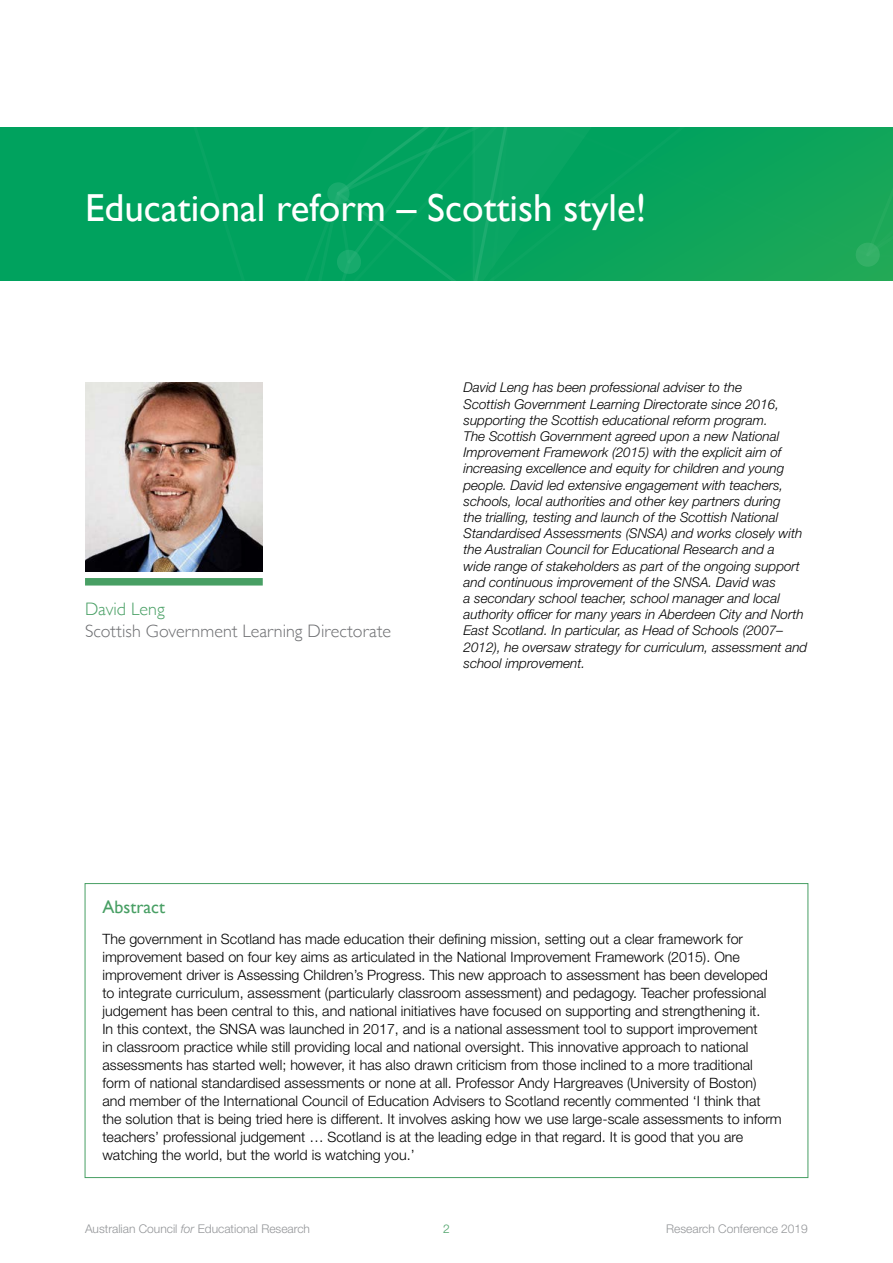
<style>
.page{position:relative;width:893px;height:1263px;background:#fff}
.page>*{position:absolute;margin:0;border:0;box-sizing:border-box;transform-origin:0 0}
.t1{font:39px "Gill Sans";color:#fff}
.t2{font:300 18px "Gill Sans";letter-spacing:.005em;color:#6d6e71}
.t3{font:300 18px "Gill Sans";letter-spacing:-.005em;color:#489f64}
.t4{font:18px "Gill Sans";color:#489f64}
.t5{font:300 14.25px/18px "Helvetica Neue LT Std";color:#000}
.t6{font:italic 300 13.5px/16.2px "Helvetica Neue LT Std";color:#000}
.t7{font:300 12px "Helvetica Neue LT Std";color:#939598}
.t8{font:300 12px "Helvetica Neue LT Std";color:#489f64}
.s1{font-style:italic}
</style>
<div class="page">
<img style="left:85px;top:383px;width:178px;height:188px">
<div style="left:85px;top:578px;width:178px;height:7px;background:#489f64"></div>
<div style="left:0;top:128px;width:893px;height:153px;background:#00a25e"></div>
<svg style="left:327px;top:128px;width:566px;height:153px"></svg>
<h1 class="t1" style="left:85px;top:185px;width:563px">Educational reform – Scottish style!</h1>
<p class="t3" style="left:85px;top:595px;width:81px">David Leng</p>
<p class="t2" style="left:85px;top:617px;width:308px">Scottish Government Learning Directorate</p>
<p class="t6" style="left:463px;top:379px;width:345px">David Leng has been professional adviser to the<br>Scottish Government Learning Directorate since 2016, supporting the Scottish educational reform program.<br>The Scottish Government agreed upon a new National Improvement Framework (2015) with the explicit aim of increasing excellence and equity for children and young people. David led extensive engagement with teachers, schools, local authorities and other key partners during<br>the trialling, testing and launch of the Scottish National Standardised Assessments (SNSA) and works closely with the Australian Council for Educational Research and a<br>wide range of stakeholders as part of the ongoing support and continuous improvement of the SNSA. David was<br>a secondary school teacher, school manager and local authority officer for many years in Aberdeen City and North East Scotland. In particular, as Head of Schools (2007– 2012), he oversaw strategy for curriculum, assessment and school improvement.</p>
<p class="t4" style="left:102px;top:897px;width:64px">Abstract</p>
<p class="t5" style="left:102px;top:930px;width:681px">The government in Scotland has made education their defining mission, setting out a clear framework for improvement based on four key aims as articulated in the National Improvement Framework (2015). One improvement driver is Assessing Children’s Progress. This new approach to assessment has been developed to integrate curriculum, assessment (particularly classroom assessment) and pedagogy. Teacher professional judgement has been central to this, and national initiatives have focused on supporting and strengthening it.<br>In this context, the SNSA was launched in 2017, and is a national assessment tool to support improvement<br>in classroom practice while still providing local and national oversight. This innovative approach to national assessments has started well; however, it has also drawn criticism from those inclined to a more traditional form of national standardised assessments or none at all. Professor Andy Hargreaves (University of Boston) and member of the International Council of Education Advisers to Scotland recently commented ‘I think that the solution that is being tried here is different. It involves asking how we use large-scale assessments to inform teachers’ professional judgement … Scotland is at the leading edge in that regard. It is good that you are watching the world, but the world is watching you.’</p>
<p class="t7" style="left:85px;top:1221px;width:226px">Australian Council <span class="s1">for</span> Educational Research</p>
<p class="t8" style="left:443px;top:1221px;width:8px">2</p>
<p class="t7" style="left:666px;top:1221px;width:143px">Research Conference 2019</p>
</div>
